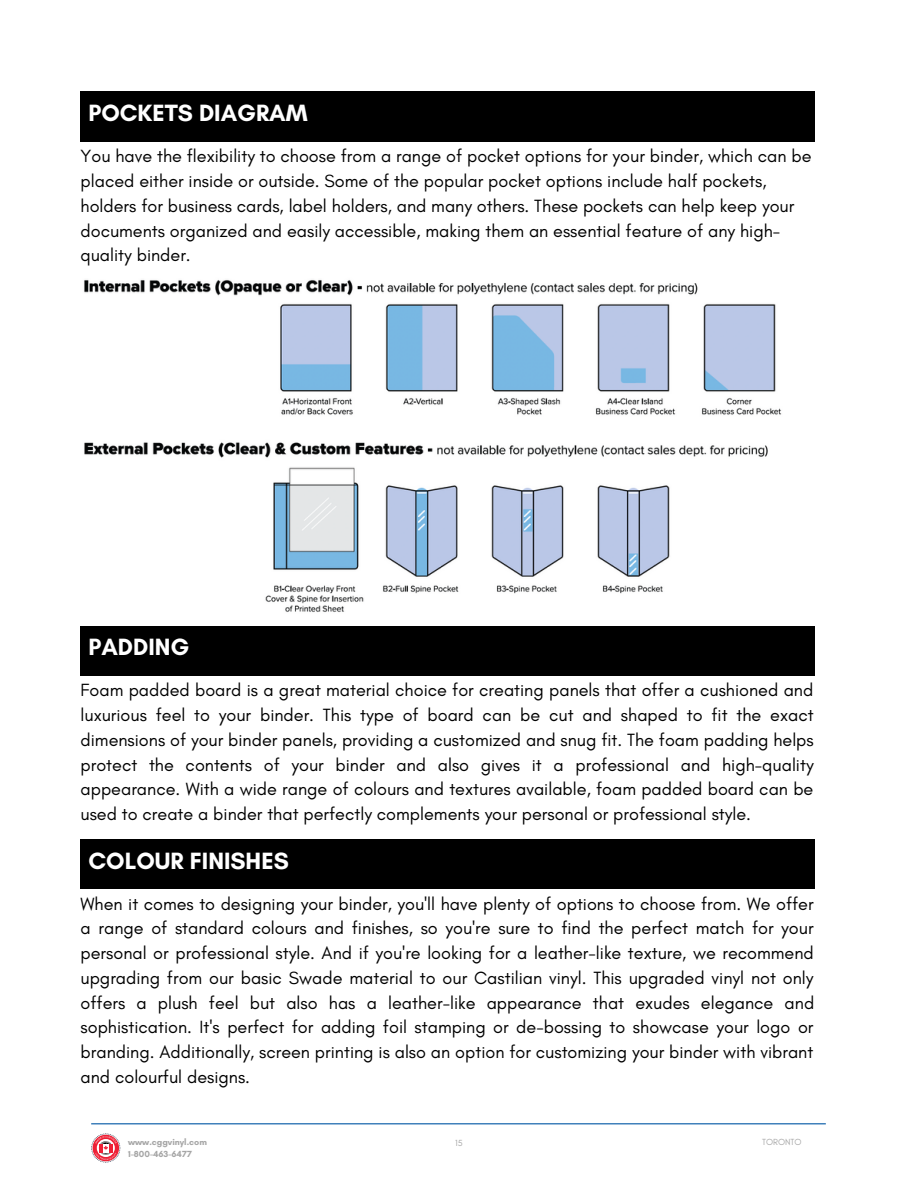
<style>
.page{position:relative;width:918px;height:1188px;background:#fff}
.page>*{position:absolute;margin:0;border:0;box-sizing:border-box;transform-origin:0 0}
.t1{font:700 24px "Glacial Indifference";color:#fff}
.t2{font:18px/24.8px "Glacial Indifference";color:#000;text-align:justify}
.t3{font:700 9px/12px "Glacial Indifference";color:#a6a6a6}
.t4{font:9px "Glacial Indifference";color:#a6a6a6}
</style>
<div class="page">
<hr style="left:91px;top:1123px;width:735px;height:1px;background:#0156a4">
<svg style="left:91px;top:1133px;width:30px;height:30px"></svg>
<div style="left:81px;top:92px;width:734px;height:49px;background:#000"></div>
<img style="left:84px;top:280px;width:698px;height:332px">
<div style="left:81px;top:626px;width:734px;height:50px;background:#000"></div>
<div style="left:81px;top:839px;width:734px;height:50px;background:#000"></div>
<h1 class="t1" style="left:88px;top:98px;width:221px">POCKETS DIAGRAM</h1>
<p class="t2" style="left:81px;top:144px;width:732px;text-align:left">You have the flexibility to choose from a range of pocket options for your binder, which can be placed either inside or outside. Some of the popular pocket options include half pockets, holders for business cards, label holders, and many others. These pockets can help keep your documents organized and easily accessible, making them an essential feature of any high&shy;quality binder.</p>
<h1 class="t1" style="left:88px;top:633px;width:102px">PADDING</h1>
<p class="t2" style="left:81px;top:678px;width:735px">Foam padded board is a great material choice for creating panels that offer a cushioned and luxurious feel to your binder. This type of board can be cut and shaped to fit the exact dimensions of your binder panels, providing a customized and snug fit. The foam padding helps protect the contents of your binder and also gives it a professional and high-quality appearance. With a wide range of colours and textures available, foam padded board can be used to create a binder that perfectly complements your personal or professional style.</p>
<h1 class="t1" style="left:88px;top:846px;width:202px">COLOUR FINISHES</h1>
<p class="t2" style="left:81px;top:891px;width:735px">When it comes to designing your binder, you'll have plenty of options to choose from. We offer a range of standard colours and finishes, so you're sure to find the perfect match for your personal or professional style. And if you're looking for a leather-like texture, we recommend upgrading from our basic Swade material to our Castilian vinyl. This upgraded vinyl not only offers a plush feel but also has a leather-like appearance that exudes elegance and sophistication. It's perfect for adding foil stamping or de-bossing to showcase your logo or branding. Additionally, screen printing is also an option for customizing your binder with vibrant and colourful designs.</p>
<p class="t3" style="left:128px;top:1136px;width:80px">www.cggvinyl.com<br>1-800-463-6477</p>
<p class="t4" style="left:455px;top:1137px;width:9px">15</p>
<p class="t4" style="left:762px;top:1136px;width:41px">TORONTO</p>
</div>
